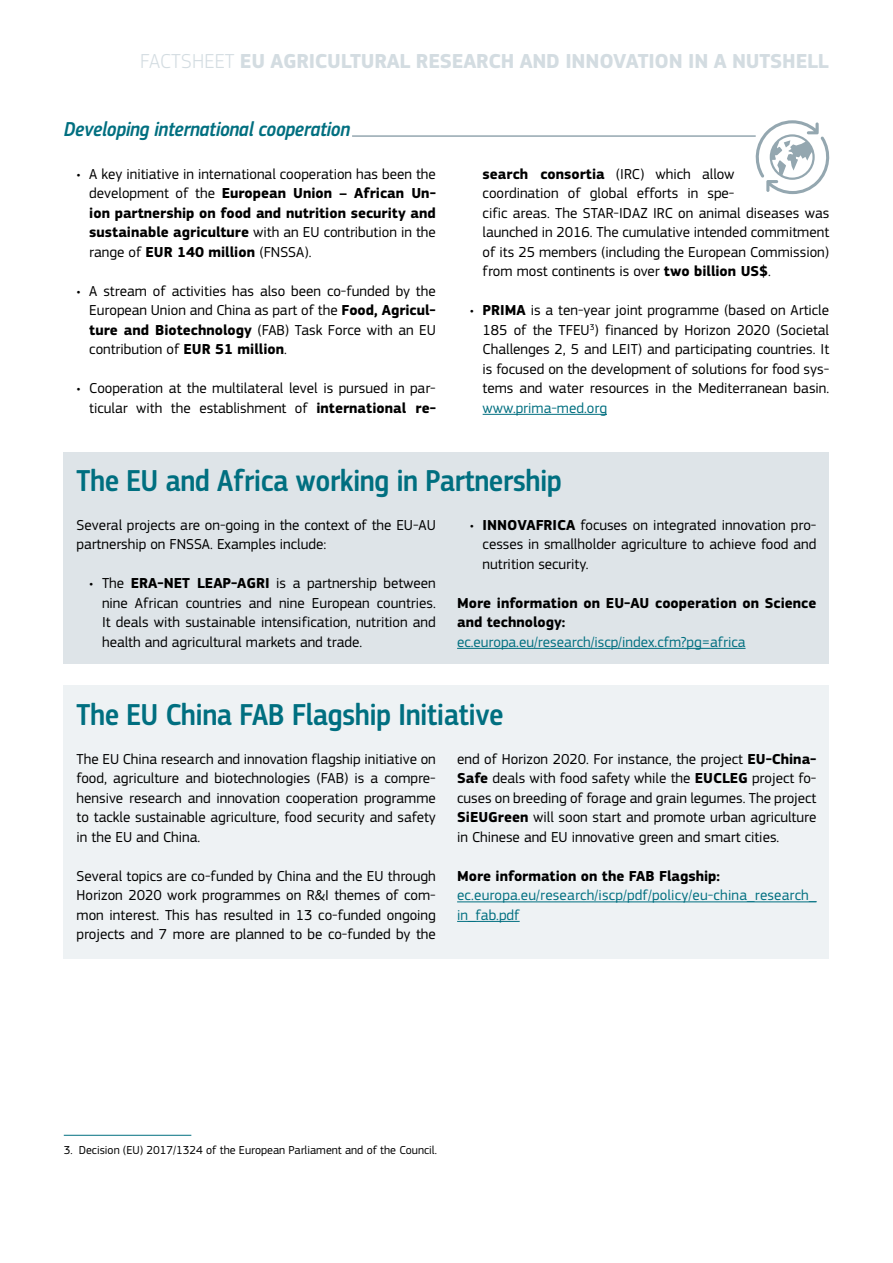
<style>
.page{position:relative;width:893px;height:1263px;background:#fff}
.page>*{position:absolute;margin:0;border:0;box-sizing:border-box;transform-origin:0 0}
.t1{font:500 31.5px "EC Square Sans Cond Pro";color:#006f80}
.t2{font:700 21px "EC Square Sans Pro";letter-spacing:-.01em;color:#d3dce1}
.t3{font:21px "EC Square Sans Cond Pro Medium Itali";color:#006f80}
.t4{font:15px/19.5px "EC Square Sans Pro";color:#000;text-align:justify}
.t5{font:15px/19.5px "EC Square Sans Pro";color:#006f80}
.t6{font:700 15px/19.5px "EC Square Sans Pro";color:#000}
.t7{font:12px "EC Square Sans Pro";color:#000}
.s1{font-weight:300}
.s2{font-weight:700}
</style>
<div class="page">
<hr style="left:64px;top:1135px;width:127px;height:1px;background:#006f80">
<hr style="left:483px;top:414px;width:124px;height:1px;background:#006f80">
<svg style="left:755px;top:120px;width:75px;height:74px"></svg>
<hr style="left:352px;top:135px;width:404px;height:2px;background:#94a7b0">
<div style="left:64px;top:452px;width:765px;height:211px;background:#dee4e8"></div>
<hr style="left:457px;top:648px;width:289px;height:1px;background:#006f80">
<div style="left:64px;top:686px;width:765px;height:273px;background:#eef2f4"></div>
<hr style="left:457px;top:901px;width:359px;height:1px;background:#006f80">
<hr style="left:457px;top:921px;width:63px;height:1px;background:#006f80">
<h2 class="t2" style="left:140px;top:49px;width:690px"><span class="s1">FACTSHEET</span> EU AGRICULTURAL RESEARCH AND INNOVATION IN A NUTSHELL</h2>
<h2 class="t3" style="left:64px;top:117px;width:287px">Developing international cooperation</h2>
<p class="t4" style="left:89px;top:164px;width:348px;text-indent:-13px">• A key initiative in international cooperation has been the development of the <span class="s2">European Union – African Un&shy;ion partnership on food and nutrition security and sustainable agriculture</span> with an EU contribution in the range of <span class="s2">EUR 140 million</span> (FNSSA).</p>
<p class="t4" style="left:89px;top:281px;width:348px;text-indent:-13px">• A stream of activities has also been co-funded by the European Union and China as part of the <span class="s2">Food, Agricul&shy;ture and Biotechnology</span> (FAB) Task Force with an EU contribution of <span class="s2">EUR 51 million</span>.</p>
<p class="t4" style="left:77px;top:379px;width:361px;text-align:right">• Cooperation at the multilateral level is pursued in par&shy;ticular with the establishment of <span class="s2">international re-</span></p>
<p class="t4" style="left:483px;top:164px;width:348px;text-align:left"><span class="s2">search consortia</span> (IRC) which allow<br>coordination of global efforts in spe-<br>cific areas. The STAR-IDAZ IRC on animal diseases was launched in 2016. The cumulative intended commitment of its 25 members (including the European Commission) from most continents is over <span class="s2">two billion US$</span>.</p>
<p class="t4" style="left:483px;top:301px;width:348px;text-indent:-13px">• <span class="s2">PRIMA</span> is a ten-year joint programme (based on Article 185 of the TFEU<sup>3</sup>) financed by Horizon 2020 (Societal Challenges 2, 5 and LEIT) and participating countries. It is focused on the development of solutions for food sys&shy;tems and water resources in the Mediterranean basin.</p>
<p class="t5" style="left:483px;top:398px;width:126px">www.prima-med.org</p>
<h1 class="t1" style="left:77px;top:462px;width:486px">The EU and Africa working in Partnership</h1>
<p class="t4" style="left:77px;top:515px;width:361px">Several projects are on-going in the context of the EU-AU partnership on FNSSA. Examples include:</p>
<p class="t4" style="left:102px;top:574px;width:335px;text-indent:-13px">• The <span class="s2">ERA-NET LEAP-AGRI</span> is a partnership between nine African countries and nine European countries.<br>It deals with sustainable intensification, nutrition and health and agricultural markets and trade.</p>
<p class="t4" style="left:483px;top:515px;width:335px;text-indent:-13px">• <span class="s2">INNOVAFRICA</span> focuses on integrated innovation pro&shy;cesses in smallholder agriculture to achieve food and nutrition security.</p>
<p class="t6" style="left:457px;top:594px;width:361px">More information on EU-AU cooperation on Science and technology:</p>
<p class="t5" style="left:457px;top:632px;width:290px">ec.europa.eu/research/iscp/index.cfm?pg=africa</p>
<h1 class="t1" style="left:77px;top:696px;width:428px">The EU China FAB Flagship Initiative</h1>
<p class="t4" style="left:77px;top:749px;width:361px">The EU China research and innovation flagship initiative on food, agriculture and biotechnologies (FAB) is a compre&shy;hensive research and innovation cooperation programme to tackle sustainable agriculture, food security and safety in the EU and China.</p>
<p class="t4" style="left:77px;top:866px;width:361px">Several topics are co-funded by China and the EU through Horizon 2020 work programmes on R&amp;I themes of com&shy;mon interest. This has resulted in 13 co-funded ongoing projects and 7 more are planned to be co-funded by the</p>
<p class="t4" style="left:457px;top:749px;width:361px">end of Horizon 2020. For instance, the project <span class="s2">EU-China-Safe</span> deals with food safety while the <span class="s2">EUCLEG</span> project fo&shy;cuses on breeding of forage and grain legumes. The project <span class="s2">SiEUGreen</span> will soon start and promote urban agriculture in Chinese and EU innovative green and smart cities.</p>
<p class="t6" style="left:457px;top:867px;width:264px">More information on the FAB Flagship:</p>
<p class="t5" style="left:457px;top:886px;width:361px">ec.europa.eu/research/iscp/pdf/policy/eu-china_research_ in_fab.pdf</p>
<p class="t7" style="left:64px;top:1143px;width:375px">3. Decision (EU) 2017/1324 of the European Parliament and of the Council.</p>
</div>
